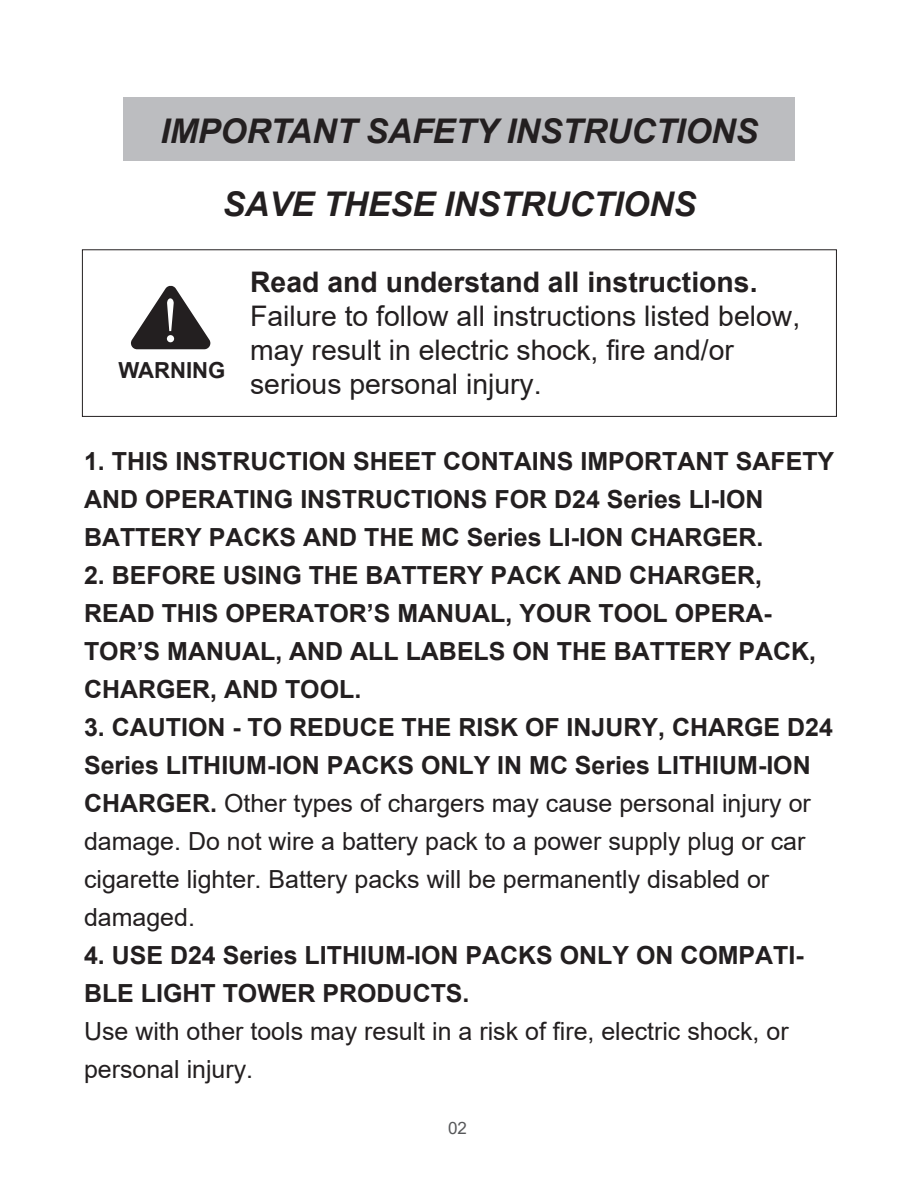
<style>
.page{position:relative;width:919px;height:1202px;background:#fff}
.page>*{position:absolute;margin:0;border:0;box-sizing:border-box;transform-origin:0 0}
.t1{font:300 64.4px "Adobe Song Std";color:#fff}
.t2{font:italic 700 34px "Arial";letter-spacing:-.01em;color:#231f20}
.t3{font:28.4px/34px "Arial";color:#231f20}
.t4{font:700 28.4px "Arial";color:#231f20}
.t5{font:24.8px/38px "Arial";color:#231f20}
.t6{font:700 24.8px/38px "Arial";color:#231f20}
.t7{font:700 22px "Arial";color:#231f20}
.t8{font:17.2px "Arial";color:#57585a}
.s1{font-weight:700}
</style>
<div class="page">
<div style="left:123px;top:97px;width:672px;height:64px;background:#bcbdc0"></div>
<svg style="left:131px;top:285px;width:80px;height:64px"></svg>
<div style="left:82px;top:249px;width:754px;height:168px;border:1px solid #231f20"></div>
<h2 class="t2" style="left:161px;top:108px;width:599px">IMPORTANT SAFETY INSTRUCTIONS</h2>
<h2 class="t2" style="left:222px;top:181px;width:475px">SAVE THESE INSTRUCTIONS</h2>
<h1 class="t1" style="left:154px;top:283px;width:66px">！</h1>
<p class="t7" style="left:118px;top:355px;width:108px">WARNING</p>
<p class="t4" style="left:250px;top:262px;width:509px">Read and understand all instructions.</p>
<p class="t3" style="left:250px;top:299px;width:551px">Failure to follow all instructions listed below, may result in electric shock, fire and/or serious personal injury.</p>
<p class="t6" style="left:84px;top:443px;width:751px">1. THIS INSTRUCTION SHEET CONTAINS IMPORTANT SAFETY<br>AND OPERATING INSTRUCTIONS FOR D24 Series LI-ION<br>BATTERY PACKS AND THE MC Series LI-ION CHARGER.</p>
<p class="t6" style="left:84px;top:557px;width:733px">2. BEFORE USING THE BATTERY PACK AND CHARGER, READ THIS OPERATOR’S MANUAL, YOUR TOOL OPERA-TOR’S MANUAL, AND ALL LABELS ON THE BATTERY PACK, CHARGER, AND TOOL.</p>
<p class="t5" style="left:84px;top:708px;width:750px"><span class="s1">3. CAUTION - TO REDUCE THE RISK OF INJURY, CHARGE D24<br>Series LITHIUM-ION PACKS ONLY IN MC Series LITHIUM-ION CHARGER.</span> Other types of chargers may cause personal injury or damage. Do not wire a battery pack to a power supply plug or car cigarette lighter. Battery packs will be permanently disabled or damaged.</p>
<p class="t6" style="left:84px;top:937px;width:721px">4. USE D24 Series LITHIUM-ION PACKS ONLY ON COMPATI-<br>BLE LIGHT TOWER PRODUCTS.</p>
<p class="t5" style="left:84px;top:1012px;width:706px">Use with other tools may result in a risk of fire, electric shock, or personal injury.</p>
<p class="t8" style="left:448px;top:1116px;width:20px">02</p>
</div>
